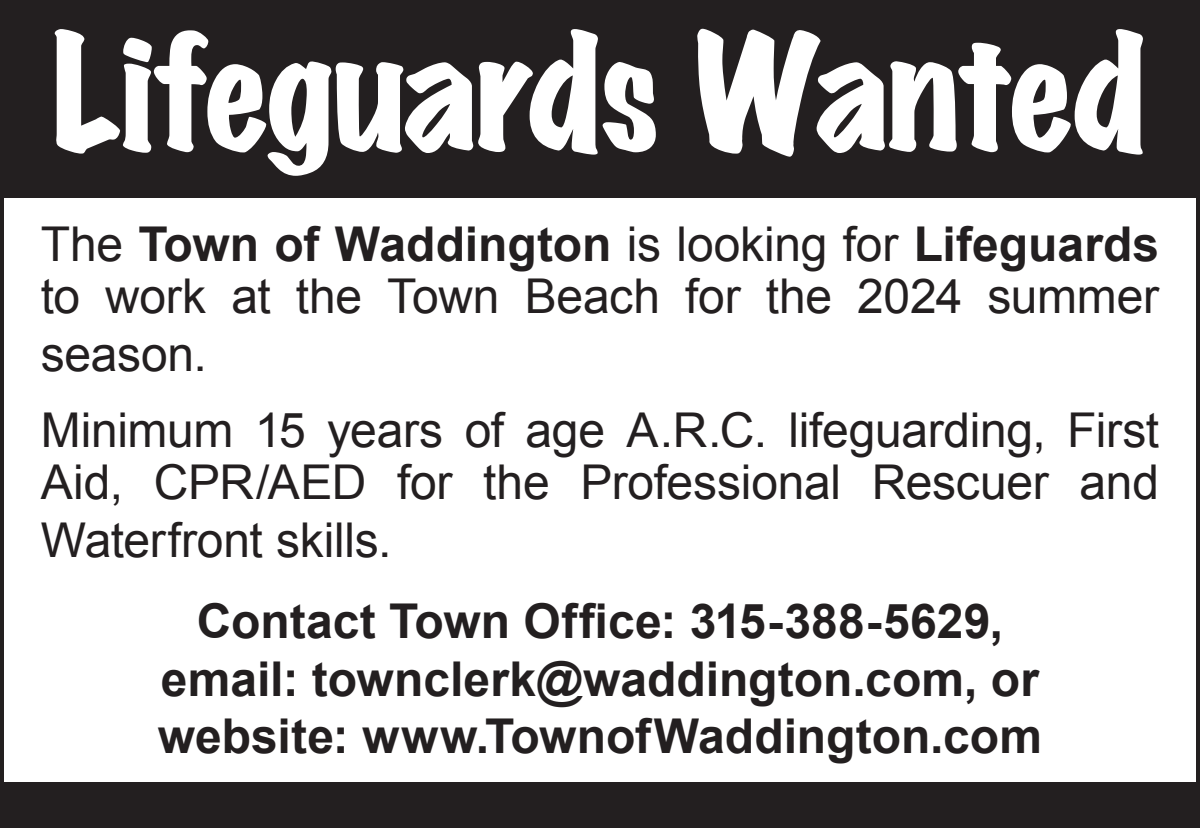
<style>
.page{position:relative;width:1200px;height:828px;background:#fff}
.page>*{position:absolute;margin:0;border:0;box-sizing:border-box;transform-origin:0 0}
.t1{font:expanded 144px "Marker Felt";letter-spacing:-.015em;color:#fff}
.t2{font:48px/52px "Arial";letter-spacing:-.005em;color:#231f20}
.t3{font:700 48px/57.6px "Arial";color:#231f20;text-align:center}
.s1{font-weight:700}
</style>
<div class="page">
<div style="left:0;top:0;width:1200px;height:198px;background:#231f20"></div>
<div style="left:0;top:782px;width:1200px;height:46px;background:#231f20"></div>
<div style="left:0;top:0;width:1200px;height:828px;border:4px solid #231f20"></div>
<h1 class="t1" style="left:52px;top:-21px;width:1097px">Lifeguards Wanted</h1>
<p class="t2" style="left:41px;top:219px;width:1120px">The <span class="s1">Town of Waddington</span> is looking for <span class="s1">Lifeguards </span>to work at the Town Beach for the 2024 summer</p>
<p class="t2" style="left:41px;top:317px;width:1120px;line-height:76px">season.<br>Minimum 15 years of age A.R.C. lifeguarding, First</p>
<p class="t2" style="left:41px;top:454px;width:1120px;line-height:57.6px">Aid, CPR/AED for the Professional Rescuer and<br>Waterfront skills.</p>
<p class="t3" style="left:158px;top:594px;width:886px">Contact Town Office: 315-388-5629, email: townclerk@waddington.com, or website: www.TownofWaddington.com</p>
</div>
